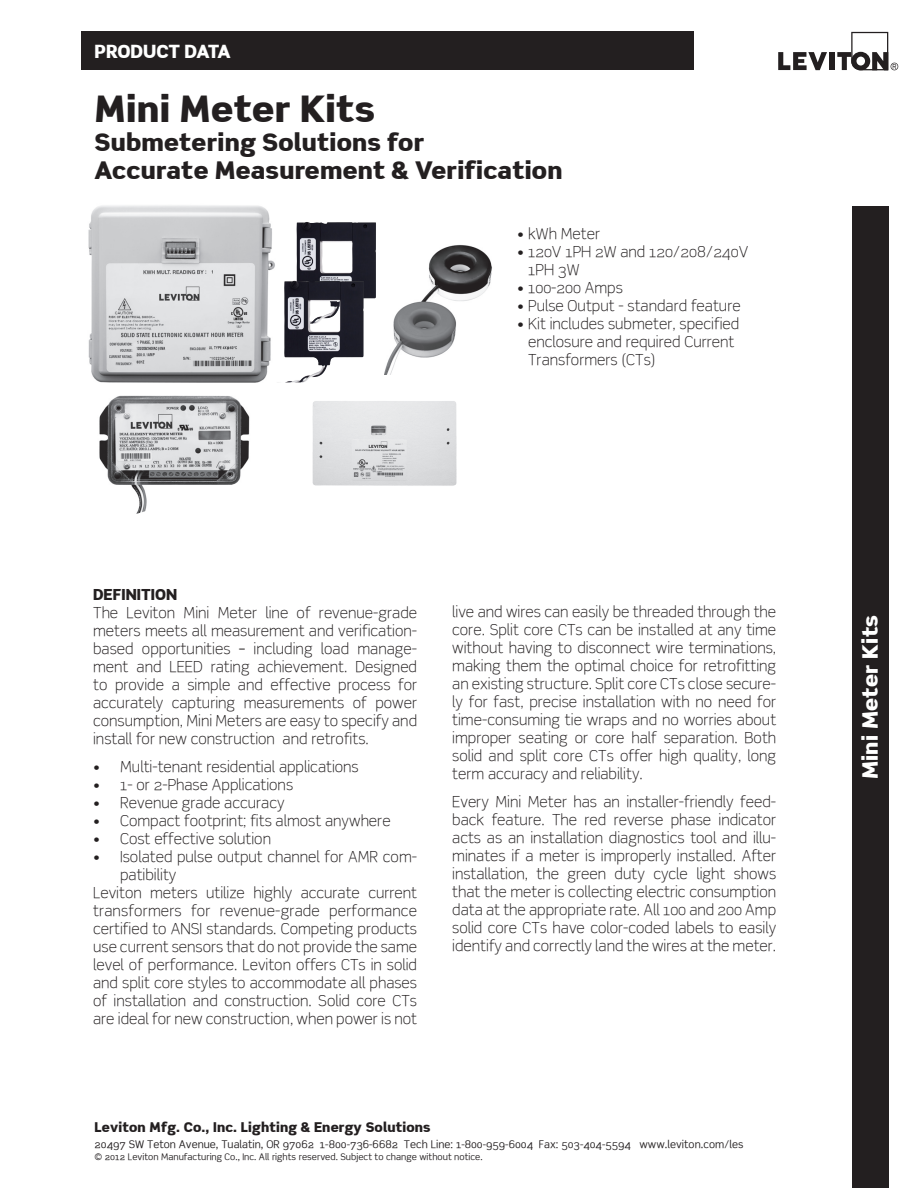
<style>
.page{position:relative;width:918px;height:1188px;background:#fff}
.page>*{position:absolute;margin:0;border:0;box-sizing:border-box;transform-origin:0 0}
.Main_Headline_BIG{font:900 36px "Scene";letter-spacing:.01em;color:#231f20}
.Main_Headline_BIG-2{font:900 24px/28.5px "Scene";letter-spacing:.01em;color:#231f20}
.Sidebar_Title{font:900 21px "Scene";letter-spacing:.01em;color:#fff}
.Page_headline_-_uppe{font:900 18px "Scene";letter-spacing:-.02em;color:#fff}
.Body_Copy{font:300 15px/18px "Scene";color:#231f20;text-align:justify}
.Bullets{font:300 15px/18px "Scene";color:#231f20}
.Head{font:900 15px "Scene";color:#231f20}
.t1{font:900 13.35px "Scene";letter-spacing:.01em;color:#231f20}
.t2{font:10.5px "Scene";color:#231f20}
.t3{font:9px "Scene";color:#231f20}
</style>
<div class="page">
<svg style="left:778px;top:52px;width:49px;height:18px"></svg>
<div style="left:829px;top:52px;width:5px;height:18px;background:#231f20"></div>
<svg style="left:837px;top:32px;width:61px;height:38px"></svg>
<div style="left:81px;top:32px;width:613px;height:38px;background:#231f20"></div>
<div style="left:852px;top:207px;width:36px;height:981px;background:#231f20"></div>
<img style="left:99px;top:395px;width:151px;height:119px">
<img style="left:88px;top:205px;width:187px;height:178px">
<img style="left:312px;top:401px;width:145px;height:85px">
<img style="left:385px;top:245px;width:107px;height:129px">
<img style="left:296px;top:222px;width:38px;height:97px">
<img style="left:284px;top:281px;width:38px;height:96px">
<p class="Page_headline_-_uppe" style="left:94px;top:40px;width:138px">PRODUCT DATA</p>
<p class="Main_Headline_BIG" style="left:94px;top:86px;width:282px">Mini Meter Kits</p>
<p class="Main_Headline_BIG-2" style="left:94px;top:127px;width:469px">Submetering Solutions for<br>Accurate Measurement &amp; Verification</p>
<p class="Bullets" style="left:517px;top:225px;width:84px">• kWh Meter</p>
<p class="Bullets" style="left:528px;top:243px;width:222px;text-indent:-11px">• 120V 1PH 2W and 120/208/240V<br>1PH 3W</p>
<p class="Bullets" style="left:517px;top:279px;width:107px">• 100-200 Amps</p>
<p class="Bullets" style="left:517px;top:297px;width:225px">• Pulse Output - standard feature</p>
<p class="Bullets" style="left:528px;top:315px;width:213px;text-indent:-11px">• Kit includes submeter, specified enclosure and required Current<br>Transformers (CTs)</p>
<p class="Head" style="left:93px;top:585px;width:86px">DEFINITION</p>
<p class="Body_Copy" style="left:93px;top:604px;width:326px">The Leviton Mini Meter line of revenue-grade meters meets all measurement and verification&shy;based opportunities – including load manage&shy;ment and LEED rating achievement. Designed to provide a simple and effective process for accurately capturing measurements of power consumption, Mini Meters are easy to specify and install for new construction and retrofits.</p>
<p class="Body_Copy" style="left:93px;top:757px;width:267px">• Multi-tenant residential applications</p>
<p class="Body_Copy" style="left:93px;top:775px;width:202px">• 1- or 2-Phase Applications</p>
<p class="Body_Copy" style="left:93px;top:793px;width:193px">• Revenue grade accuracy</p>
<p class="Body_Copy" style="left:93px;top:811px;width:299px">• Compact footprint; fits almost anywhere</p>
<p class="Body_Copy" style="left:93px;top:829px;width:179px">• Cost effective solution</p>
<p class="Body_Copy" style="left:120px;top:847px;width:298px;text-indent:-27px">• Isolated pulse output channel for AMR com&shy;patibility</p>
<p class="Body_Copy" style="left:93px;top:883px;width:325px">Leviton meters utilize highly accurate current transformers for revenue-grade performance certified to ANSI standards. Competing products use current sensors that do not provide the same level of performance. Leviton offers CTs in solid and split core styles to accommodate all phases of installation and construction. Solid core CTs are ideal for new construction, when power is not</p>
<p class="Body_Copy" style="left:452px;top:603px;width:325px">live and wires can easily be threaded through the core. Split core CTs can be installed at any time without having to disconnect wire terminations, making them the optimal choice for retrofitting an existing structure. Split core CTs close secure&shy;ly for fast, precise installation with no need for time-consuming tie wraps and no worries about improper seating or core half separation. Both solid and split core CTs offer high quality, long term accuracy and reliability.</p>
<p class="Body_Copy" style="left:452px;top:793px;width:326px">Every Mini Meter has an installer-friendly feed&shy;back feature. The red reverse phase indicator acts as an installation diagnostics tool and illu&shy;minates if a meter is improperly installed. After installation, the green duty cycle light shows that the meter is collecting electric consumption data at the appropriate rate. All 100 and 200 Amp solid core CTs have color-coded labels to easily identify and correctly land the wires at the meter.</p>
<p class="t1" style="left:94px;top:1118px;width:338px">Leviton Mfg. Co., Inc. Lighting &amp; Energy Solutions</p>
<p class="t2" style="left:94px;top:1138px;width:651px">20497 SW Teton Avenue, Tualatin, OR 97062 1-800-736-6682 Tech Line: 1-800-959-6004 Fax: 503-404-5594 www.leviton.com/les</p>
<p class="t3" style="left:94px;top:1151px;width:390px">© 2012 Leviton Manufacturing Co., Inc. All rights reserved. Subject to change without notice.</p>
<p class="Sidebar_Title" style="left:857px;top:779px;width:166px;rotate:-90deg">Mini Meter Kits</p>
</div>
